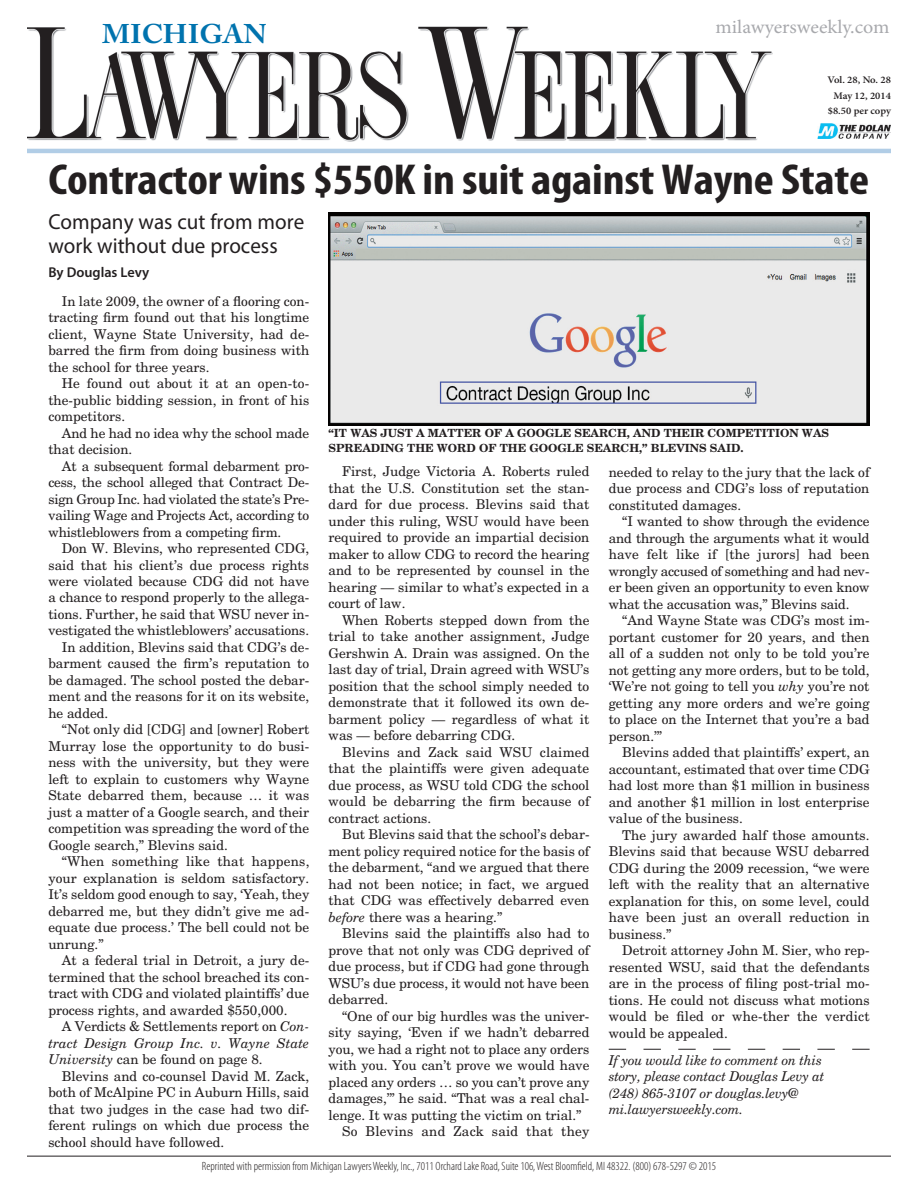
<style>
.page{position:relative;width:918px;height:1188px;background:#fff}
.page>*{position:absolute;margin:0;border:0;box-sizing:border-box;transform-origin:0 0}
.t1{font:700 condensed 43.5px "Myriad Pro";letter-spacing:-.005em;color:#231f20;scale:1.1 1}
.t2{font:700 26.85px "Adobe Caslon Pro";color:#0073ae;scale:1.05 1}
.t3{font:21.75px/24px "Myriad Pro";color:#231f20}
.t4{font:19.05px "Minion Pro";color:#a8a9ad;scale:1.05 1}
.t5{font:600 14.25px "Myriad Pro";color:#231f20}
.t6{font:13.5px/16.5px "New Century Schlbk LT Std";color:#231f20;text-align:justify}
.t7{font:italic 13.5px/16.5px "New Century Schlbk LT Std";letter-spacing:-.01em;color:#231f20}
.t8{font:300 condensed 12px "Myriad Pro";color:#231f20}
.t9{font:700 11.25px/15px "New Century Schlbk LT Std";letter-spacing:-.005em;color:#231f20}
.t10{font:600 10.05px/15.6px "Minion Pro";color:#231f20;text-align:center;scale:1.05 1}
.s1{font-style:italic}
</style>
<div class="page">
<svg style="left:609px;top:1049px;width:261px;height:1px"></svg>
<img style="left:329px;top:213px;width:541px;height:212px">
<img style="left:27px;top:27px;width:745px;height:114px">
<hr style="left:27px;top:149px;width:864px;height:4px;background:#b1cde6">
<img style="left:818px;top:123px;width:73px;height:15px">
<hr style="left:27px;top:1156px;width:864px;height:1px;background:#231f20">
<h2 class="t2" style="left:102px;top:18px;width:158px">MICHIGAN</h2>
<h3 class="t4" style="left:715px;top:14px;width:167px">milawyersweekly.com</h3>
<p class="t10" style="left:828px;top:72px;width:62px">Vol. 28, No. 28<br>May 12, 2014 $8.50 per copy</p>
<h1 class="t1" style="left:48px;top:153px;width:748px">Contractor wins $550K in suit against Wayne State</h1>
<h3 class="t3" style="left:48px;top:209px;width:257px">Company was cut from more work without due process</h3>
<p class="t5" style="left:48px;top:263px;width:102px">By Douglas Levy</p>
<p class="t6" style="left:48px;top:292px;width:262px;text-indent:14px">In late 2009, the owner of a flooring con&shy;tracting firm found out that his longtime client, Wayne State University, had de&shy;barred the firm from doing business with the school for three years.</p>
<p class="t6" style="left:48px;top:375px;width:262px;text-indent:14px">He found out about it at an open-to&shy;the-public bidding session, in front of his competitors.</p>
<p class="t6" style="left:48px;top:424px;width:262px;text-indent:14px">And he had no idea why the school made that decision.</p>
<p class="t6" style="left:48px;top:457px;width:262px;text-indent:14px">At a subsequent formal debarment pro&shy;cess, the school alleged that Contract De&shy;sign Group Inc. had violated the state’s Pre&shy;vailing Wage and Projects Act, according to whistleblowers from a competing firm.</p>
<p class="t6" style="left:62px;top:540px;width:249px">Don W. Blevins, who represented CDG,</p>
<p class="t6" style="left:48px;top:556px;width:262px">said that his client’s due process rights</p>
<p class="t6" style="left:48px;top:573px;width:262px">were violated because CDG did not have</p>
<p class="t6" style="left:48px;top:589px;width:262px">a chance to respond properly to the allega-</p>
<p class="t6" style="left:48px;top:606px;width:262px">tions. Further, he said that WSU never in-</p>
<p class="t6" style="left:48px;top:622px;width:262px">vestigated the whistleblowers’ accusations.</p>
<p class="t6" style="left:62px;top:639px;width:249px">In addition, Blevins said that CDG’s de-</p>
<p class="t6" style="left:48px;top:655px;width:262px">barment caused the firm’s reputation to</p>
<p class="t6" style="left:48px;top:672px;width:262px">be damaged. The school posted the debar-</p>
<p class="t6" style="left:48px;top:688px;width:262px">ment and the reasons for it on its website,</p>
<p class="t6" style="left:48px;top:705px;width:62px">he added.</p>
<p class="t6" style="left:62px;top:721px;width:249px">“Not only did [CDG] and [owner] Robert</p>
<p class="t6" style="left:48px;top:738px;width:262px">Murray lose the opportunity to do busi-</p>
<p class="t6" style="left:48px;top:754px;width:262px">ness with the university, but they were</p>
<p class="t6" style="left:48px;top:771px;width:262px">left to explain to customers why Wayne</p>
<p class="t6" style="left:48px;top:787px;width:262px">State debarred them, because … it was</p>
<p class="t6" style="left:48px;top:804px;width:262px">just a matter of a Google search, and their</p>
<p class="t6" style="left:48px;top:820px;width:262px">competition was spreading the word of the</p>
<p class="t6" style="left:48px;top:837px;width:181px">Google search,” Blevins said.</p>
<p class="t6" style="left:62px;top:853px;width:249px">“When something like that happens,</p>
<p class="t6" style="left:48px;top:870px;width:262px">your explanation is seldom satisfactory.</p>
<p class="t6" style="left:48px;top:886px;width:262px">It’s seldom good enough to say, ‘Yeah, they</p>
<p class="t6" style="left:48px;top:903px;width:262px">debarred me, but they didn’t give me ad-</p>
<p class="t6" style="left:48px;top:919px;width:262px">equate due process.’ The bell could not be</p>
<p class="t6" style="left:48px;top:936px;width:57px">unrung.”</p>
<p class="t6" style="left:62px;top:952px;width:249px">At a federal trial in Detroit, a jury de-</p>
<p class="t6" style="left:48px;top:969px;width:262px">termined that the school breached its con-</p>
<p class="t6" style="left:48px;top:985px;width:262px">tract with CDG and violated plaintiffs’ due</p>
<p class="t6" style="left:48px;top:1002px;width:241px">process rights, and awarded $550,000.</p>
<p class="t6" style="left:62px;top:1018px;width:249px">A Verdicts &amp; Settlements report on <span class="s1">Con-</span></p>
<p class="t7" style="left:48px;top:1035px;width:262px">tract Design Group Inc. v. Wayne State</p>
<p class="t6" style="left:48px;top:1051px;width:216px"><span class="s1">University</span> can be found on page 8.</p>
<p class="t6" style="left:62px;top:1068px;width:249px">Blevins and co-counsel David M. Zack,</p>
<p class="t6" style="left:48px;top:1084px;width:262px">both of McAlpine PC in Auburn Hills, said</p>
<p class="t6" style="left:48px;top:1101px;width:262px">that two judges in the case had two dif-</p>
<p class="t6" style="left:48px;top:1117px;width:262px">ferent rulings on which due process the</p>
<p class="t6" style="left:48px;top:1134px;width:178px">school should have followed.</p>
<p class="t9" style="left:329px;top:425px;width:502px">“IT WAS JUST A MATTER OF A GOOGLE SEARCH, AND THEIR COMPETITION WAS<br>SPREADING THE WORD OF THE GOOGLE SEARCH,” BLEVINS SAID.</p>
<p class="t6" style="left:329px;top:463px;width:262px;text-indent:14px">First, Judge Victoria A. Roberts ruled that the U.S. Constitution set the stan&shy;dard for due process. Blevins said that under this ruling, WSU would have been required to provide an impartial decision maker to allow CDG to record the hearing and to be represented by counsel in the hearing — similar to what’s expected in a court of law.</p>
<p class="t6" style="left:329px;top:612px;width:262px;text-indent:14px">When Roberts stepped down from the trial to take another assignment, Judge Gershwin A. Drain was assigned. On the last day of trial, Drain agreed with WSU’s position that the school simply needed to demonstrate that it followed its own de&shy;barment policy — regardless of what it was — before debarring CDG.</p>
<p class="t6" style="left:329px;top:744px;width:262px;text-indent:14px">Blevins and Zack said WSU claimed that the plaintiffs were given adequate due process, as WSU told CDG the school would be debarring the firm because of contract actions.</p>
<p class="t6" style="left:329px;top:826px;width:263px;text-indent:14px">But Blevins said that the school’s debar&shy;ment policy required notice for the basis of the debarment, “and we argued that there had not been notice; in fact, we argued that CDG was effectively debarred even <span class="s1">before</span> there was a hearing.”</p>
<p class="t6" style="left:329px;top:925px;width:262px;text-indent:14px">Blevins said the plaintiffs also had to prove that not only was CDG deprived of due process, but if CDG had gone through WSU’s due process, it would not have been debarred.</p>
<p class="t6" style="left:342px;top:1008px;width:249px">“One of our big hurdles was the univer-</p>
<p class="t6" style="left:329px;top:1024px;width:262px">sity saying, ‘Even if we hadn’t debarred</p>
<p class="t6" style="left:329px;top:1041px;width:262px">you, we had a right not to place any orders</p>
<p class="t6" style="left:329px;top:1057px;width:262px">with you. You can’t prove we would have</p>
<p class="t6" style="left:329px;top:1074px;width:262px">placed any orders … so you can’t prove any</p>
<p class="t6" style="left:329px;top:1090px;width:262px">damages,’” he said. “That was a real chal-</p>
<p class="t6" style="left:329px;top:1107px;width:254px">lenge. It was putting the victim on trial.”</p>
<p class="t6" style="left:342px;top:1123px;width:249px">So Blevins and Zack said that they</p>
<p class="t6" style="left:609px;top:464px;width:262px">needed to relay to the jury that the lack of due process and CDG’s loss of reputation constituted damages.</p>
<p class="t6" style="left:609px;top:513px;width:262px;text-indent:14px">“I wanted to show through the evidence and through the arguments what it would have felt like if [the jurors] had been wrongly accused of something and had nev&shy;er been given an opportunity to even know what the accusation was,” Blevins said.</p>
<p class="t6" style="left:609px;top:612px;width:263px;text-indent:14px">“And Wayne State was CDG’s most im&shy;portant customer for 20 years, and then all of a sudden not only to be told you’re not getting any more orders, but to be told, ‘We’re not going to tell you <span class="s1">why</span> you’re not getting any more orders and we’re going to place on the Internet that you’re a bad person.’”</p>
<p class="t6" style="left:609px;top:744px;width:262px;text-indent:14px">Blevins added that plaintiffs’ expert, an accountant, estimated that over time CDG had lost more than $1 million in business and another $1 million in lost enterprise value of the business.</p>
<p class="t6" style="left:609px;top:826px;width:262px;text-indent:14px">The jury awarded half those amounts.<br>Blevins said that because WSU debarred CDG during the 2009 recession, “we were left with the reality that an alternative explanation for this, on some level, could have been just an overall reduction in business.”</p>
<p class="t6" style="left:609px;top:942px;width:262px;text-indent:14px">Detroit attorney John M. Sier, who rep&shy;resented WSU, said that the defendants are in the process of filing post-trial mo&shy;tions. He could not discuss what motions would be filed or whe-ther the verdict would be appealed.</p>
<p class="t7" style="left:609px;top:1052px;width:217px">If you would like to comment on this story, please contact Douglas Levy at (248) 865-3107 or douglas.levy@ mi.lawyersweekly.com.</p>
<p class="t8" style="left:202px;top:1160px;width:516px">Reprinted with permission from Michigan Lawyers Weekly, Inc., 7011 Orchard Lake Road, Suite 106, West Bloomfield, MI 48322. (800) 678-5297 © 2015</p>
</div>
